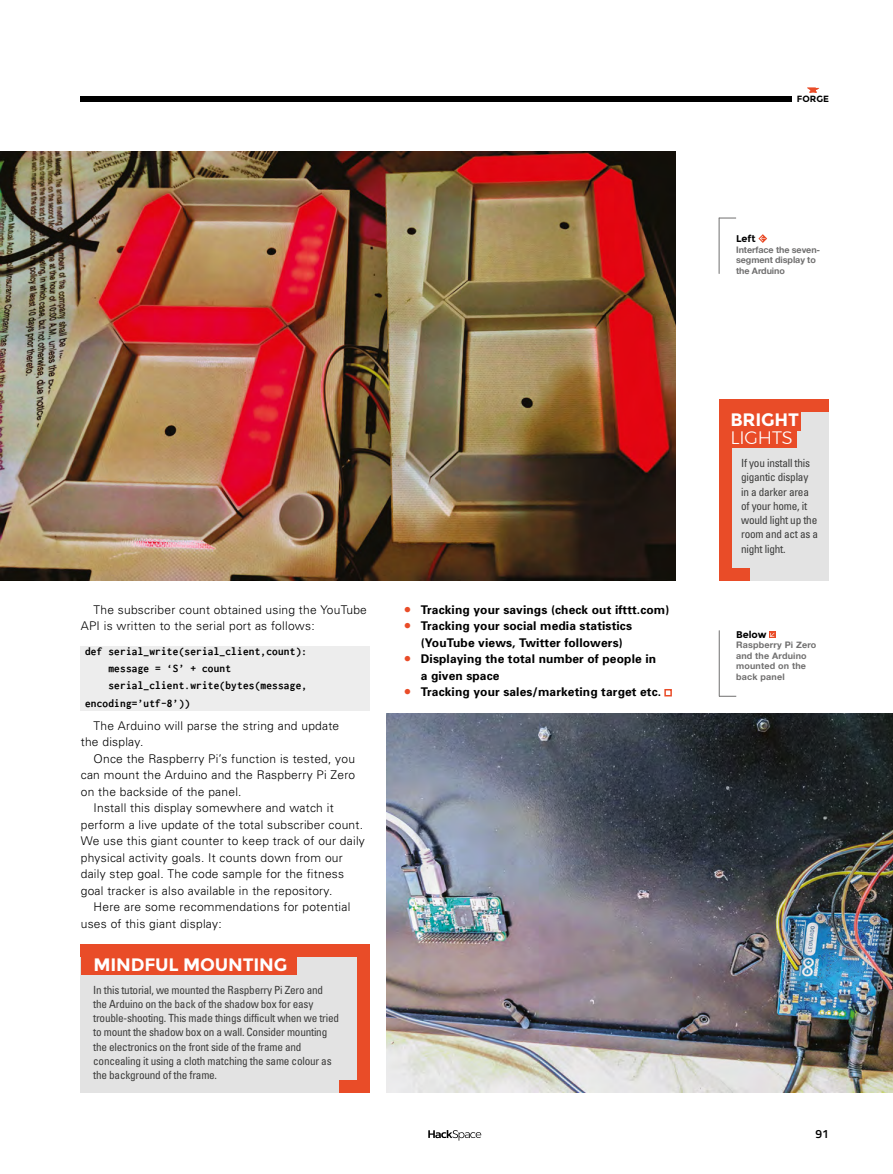
<style>
.page{position:relative;width:893px;height:1174px;background:#fff}
.page>*{position:absolute;margin:0;border:0;box-sizing:border-box;transform-origin:0 0}
.t1{font:700 18px "Montserrat";letter-spacing:-.01em;color:#fff}
.t2{font:300 18px "Montserrat";letter-spacing:-.01em;color:#fff}
.t3{font:300 12px/16.5px "Univers";letter-spacing:.02em;color:#000}
.t4{font:700 12px/16.5px "Univers";letter-spacing:.01em;color:#000}
.t5{font:600 12px "Titillium Web";color:#000}
.t6{font:condensed 11.25px/14.2px "Univers";letter-spacing:-.02em;color:#3c3c3b}
.t7{font:700 11.25px/16.5px "Inconsolata";letter-spacing:.02em;color:#000}
.t8{font:700 9.75px "Montserrat";color:#000}
.t9{font:9px/10.5px "Alte Haas Grotesk Bold";letter-spacing:.02em;color:#706f6f}
.t10{font:9px/10.5px "Alte Haas Grotesk Bold";color:#706f6f}
.t11{font:700 9px "Montserrat";color:#000}
.s1{font-weight:300;font-size:15px;color:#e94c28}
</style>
<div class="page">
<svg style="left:428px;top:1130px;width:53px;height:10px"></svg>
<div style="left:81px;top:97px;width:711px;height:5px;background:#000"></div>
<svg style="left:807px;top:87px;width:12px;height:6px"></svg>
<div style="left:81px;top:646px;width:289px;height:64px;background:#ededed"></div>
<div style="left:664px;top:689px;width:8px;height:7px;border:2px solid #e94c28"></div>
<svg style="left:769px;top:632px;width:6px;height:6px"></svg>
<hr style="left:719px;top:630px;width:1px;height:66px;background:#706f6f">
<svg style="left:719px;top:696px;width:17px;height:1px"></svg>
<div style="left:81px;top:944px;width:289px;height:148px;background:#e3e3e3"></div>
<div style="left:81px;top:944px;width:289px;height:13px;background:#e94c28"></div>
<div style="left:357px;top:944px;width:13px;height:148px;background:#e94c28"></div>
<div style="left:340px;top:1079px;width:30px;height:13px;background:#e94c28"></div>
<div style="left:81px;top:953px;width:215px;height:22px;background:#e94c28"></div>
<div style="left:719px;top:399px;width:110px;height:182px;background:#e3e3e3"></div>
<div style="left:719px;top:399px;width:110px;height:13px;background:#e94c28"></div>
<div style="left:719px;top:399px;width:13px;height:182px;background:#e94c28"></div>
<div style="left:730px;top:426px;width:67px;height:22px;background:#e94c28"></div>
<div style="left:730px;top:409px;width:71px;height:22px;background:#e94c28"></div>
<div style="left:719px;top:568px;width:30px;height:13px;background:#e94c28"></div>
<img style="left:0;top:152px;width:676px;height:429px">
<svg style="left:758px;top:234px;width:9px;height:9px"></svg>
<hr style="left:719px;top:218px;width:1px;height:55px;background:#706f6f">
<svg style="left:719px;top:218px;width:17px;height:1px"></svg>
<img style="left:387px;top:713px;width:506px;height:379px">
<p class="t3" style="left:81px;top:601px;width:288px;text-indent:13px">The subscriber count obtained using the YouTube<br>API is written to the serial port as follows:</p>
<p class="t7" style="left:108px;top:643px;width:200px;text-indent:-23px">def serial_write(serial_client,count): message = ‘S’ + count serial_client.write(bytes(message,</p>
<p class="t7" style="left:85px;top:694px;width:107px">encoding=’utf-8’))</p>
<p class="t3" style="left:81px;top:717px;width:260px;text-indent:13px">The Arduino will parse the string and update the display.</p>
<p class="t3" style="left:94px;top:750px;width:263px">Once the Raspberry Pi’s function is tested, you</p>
<p class="t3" style="left:81px;top:766px;width:276px">can mount the Arduino and the Raspberry Pi Zero</p>
<p class="t3" style="left:81px;top:783px;width:162px">on the backside of the panel.</p>
<p class="t3" style="left:94px;top:799px;width:242px">Install this display somewhere and watch it</p>
<p class="t3" style="left:81px;top:816px;width:284px">perform a live update of the total subscriber count.</p>
<p class="t3" style="left:81px;top:832px;width:286px">We use this giant counter to keep track of our daily</p>
<p class="t3" style="left:81px;top:849px;width:263px">physical activity goals. It counts down from our</p>
<p class="t3" style="left:81px;top:865px;width:265px">daily step goal. The code sample for the fitness</p>
<p class="t3" style="left:81px;top:882px;width:253px">goal tracker is also available in the repository.</p>
<p class="t3" style="left:94px;top:898px;width:258px">Here are some recommendations for potential</p>
<p class="t3" style="left:81px;top:915px;width:142px">uses of this giant display:</p>
<h1 class="t1" style="left:94px;top:953px;width:195px">MINDFUL MOUNTING</h1>
<p class="t6" style="left:93px;top:982px;width:247px">In this tutorial, we mounted the Raspberry Pi Zero and the Arduino on the back of the shadow box for easy trouble-shooting. This made things difficult when we tried to mount the shadow box on a wall. Consider mounting the electronics on the front side of the frame and concealing it using a cloth matching the same colour as the background of the frame.</p>
<p class="t4" style="left:404px;top:601px;width:267px"><span class="s1">•</span> Tracking your savings (check out ifttt.com)</p>
<p class="t4" style="left:421px;top:618px;width:213px;text-indent:-17px"><span class="s1">•</span> Tracking your social media statistics (YouTube views, Twitter followers)</p>
<p class="t4" style="left:421px;top:651px;width:237px;text-indent:-17px"><span class="s1">•</span> Displaying the total number of people in a given space</p>
<p class="t4" style="left:404px;top:684px;width:259px"><span class="s1">•</span> Tracking your sales/marketing target etc.</p>
<p class="t11" style="left:797px;top:94px;width:34px">FORGE</p>
<p class="t8" style="left:736px;top:233px;width:21px">Left</p>
<p class="t10" style="left:736px;top:244px;width:86px">Interface the seven&shy;segment display to the Arduino</p>
<h1 class="t1" style="left:730px;top:409px;width:70px">BRIGHT</h1>
<h1 class="t2" style="left:730px;top:424px;width:64px">LIGHTS</h1>
<p class="t6" style="left:741px;top:456px;width:79px">If you install this gigantic display in a darker area of your home, it would light up the room and act as a night light.</p>
<p class="t8" style="left:736px;top:628px;width:32px">Below</p>
<p class="t9" style="left:736px;top:640px;width:82px">Raspberry Pi Zero and the Arduino mounted on the back panel</p>
<p class="t5" style="left:815px;top:1125px;width:15px">91</p>
</div>
